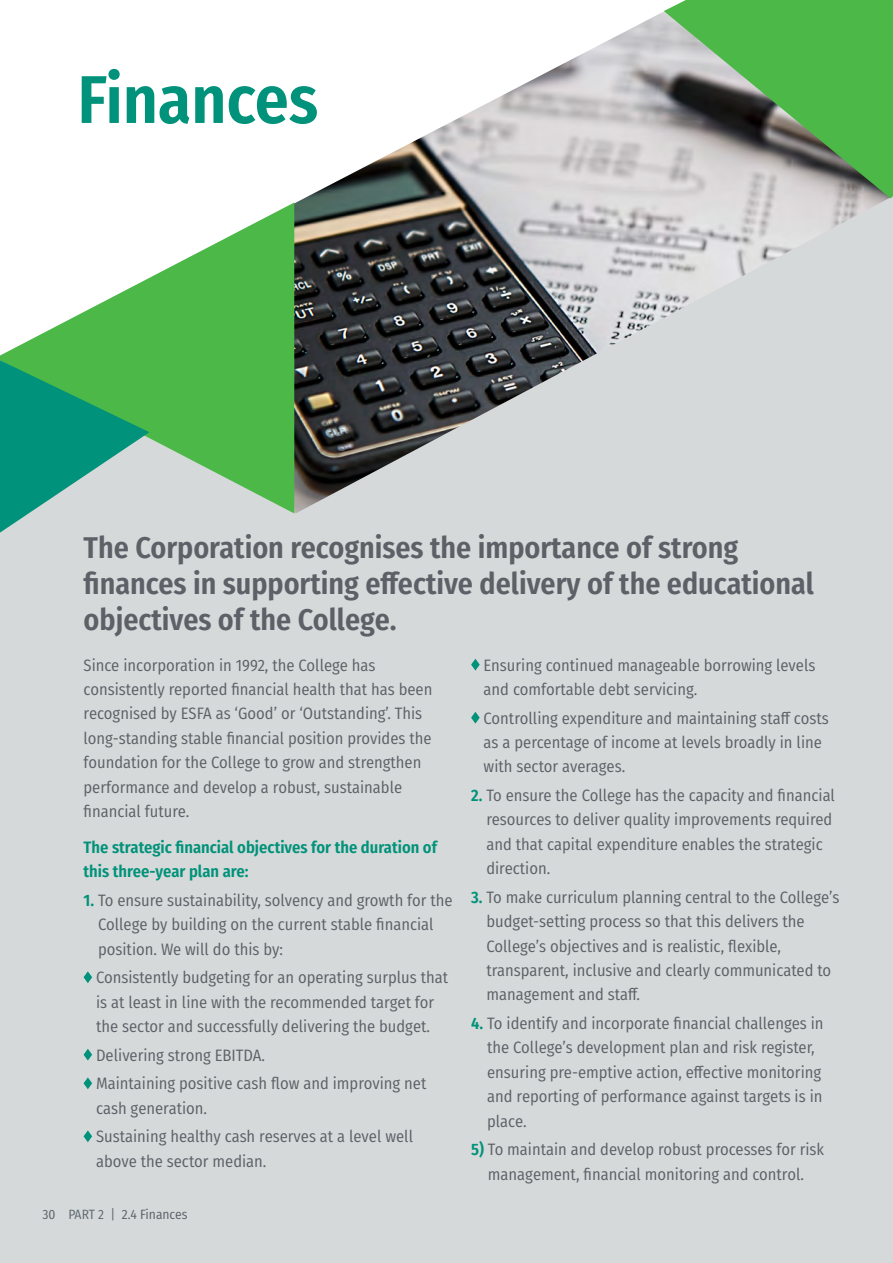
<style>
.page{position:relative;width:893px;height:1263px;background:#fff}
.page>*{position:absolute;margin:0;border:0;box-sizing:border-box;transform-origin:0 0}
.t1{font:600 67.5px "Fira Sans Condensed";color:#00927a}
.t2{font:600 30px/36px "Fira Sans Condensed";color:#5d6067}
.t3{font:16.5px/24.5px "Fira Sans Condensed";color:#5d6067}
.t4{font:600 16.5px/24.5px "Fira Sans Condensed";color:#00927a}
.t5{font:15.3px "Fira Sans Condensed";color:#5d6067}
.t6{font:13.5px "Fira Sans Condensed";color:#5d6067}
.s1{font-weight:600;color:#00927a}
.s2{color:#5e6970}
.s3{font-weight:600}
.s4{font-weight:600;color:#5e6970}
</style>
<div class="page">
<div style="left:0;top:198px;width:893px;height:1065px;background:#d6d9d9"></div>
<svg style="left:84px;top:971px;width:8px;height:12px"></svg>
<svg style="left:84px;top:1049px;width:8px;height:11px"></svg>
<svg style="left:84px;top:1077px;width:8px;height:12px"></svg>
<svg style="left:84px;top:1130px;width:8px;height:12px"></svg>
<svg style="left:471px;top:659px;width:9px;height:11px"></svg>
<svg style="left:471px;top:712px;width:9px;height:11px"></svg>
<img style="left:107px;top:11px;width:784px;height:502px">
<svg style="left:0;top:202px;width:294px;height:311px;fill:#4cb848"></svg>
<svg style="left:664px;top:0;width:229px;height:198px;fill:#4cb848"></svg>
<svg style="left:0;top:360px;width:149px;height:173px"></svg>
<h1 class="t1" style="left:77px;top:44px;width:242px">Finances</h1>
<h2 class="t2" style="left:84px;top:528px;width:732px">The Corporation recognises the importance of strong finances in supporting effective delivery of the educational objectives of the College.</h2>
<p class="t3" style="left:84px;top:652px;width:350px">Since incorporation in 1992, the College has consistently reported financial health that has been recognised by ESFA as ‘Good’ or ‘Outstanding’. This long-standing stable financial position provides the foundation for the College to grow and strengthen performance and develop a robust, sustainable financial future.</p>
<p class="t4" style="left:84px;top:834px;width:355px">The strategic financial objectives for the duration of this three-year plan are:</p>
<p class="t3" style="left:98px;top:887px;width:356px;text-indent:-15px"><span class="s1">1.</span> To ensure sustainability, solvency and growth for the<br>College by building on the current stable financial position. We will do this by:</p>
<p class="t3" style="left:96px;top:965px;width:354px">Consistently budgeting for an operating surplus that is at least in line with the recommended target for the sector and successfully delivering the budget.</p>
<p class="t3" style="left:96px;top:1040px;width:332px;line-height:28.7px">Delivering strong EBITDA.<br>Maintaining positive cash flow and improving net</p>
<p class="t3" style="left:96px;top:1093px;width:319px;line-height:28.7px">cash generation.<br>Sustaining healthy cash reserves at a level well</p>
<p class="t3" style="left:96px;top:1148px;width:172px">above the sector median.</p>
<p class="t3" style="left:484px;top:652px;width:333px">Ensuring continued manageable borrowing levels and comfortable debt servicing.</p>
<p class="t3" style="left:484px;top:705px;width:347px">Controlling expenditure and maintaining staff costs as a percentage of income at levels broadly in line with sector averages.</p>
<p class="t3" style="left:486px;top:783px;width:350px;text-indent:-15px"><span class="s1">2.</span> To ensure the College has the capacity and financial resources to deliver quality improvements required and that capital expenditure enables the strategic direction.</p>
<p class="t3" style="left:486px;top:884px;width:354px;text-indent:-15px"><span class="s1">3.</span> To make curriculum planning central to the College’s budget-setting process so that this delivers the College’s objectives and is realistic, flexible, transparent, inclusive and clearly communicated to management and staff.</p>
<p class="t3" style="left:487px;top:1010px;width:338px;text-indent:-16px"><span class="s1">4.</span> To identify and incorporate financial challenges in the College’s development plan and risk register, ensuring pre-emptive action, effective monitoring and reporting of performance against targets is in place.</p>
<p class="t3" style="left:471px;top:1137px;width:354px;text-align:center"><span class="s1">5)</span> To maintain and develop robust processes for risk management, financial monitoring and control.</p>
<p class="t6" style="left:43px;top:1204px;width:147px">30 <span class="s2">PART 2 |</span> 2.4 Finances</p>
<p class="t5" style="left:43px;top:1204px;width:192px"><span class="s3">30</span> <span class="s4">PART 2</span> <span class="s2">|</span> 2.4 Our Finances</p>
</div>
